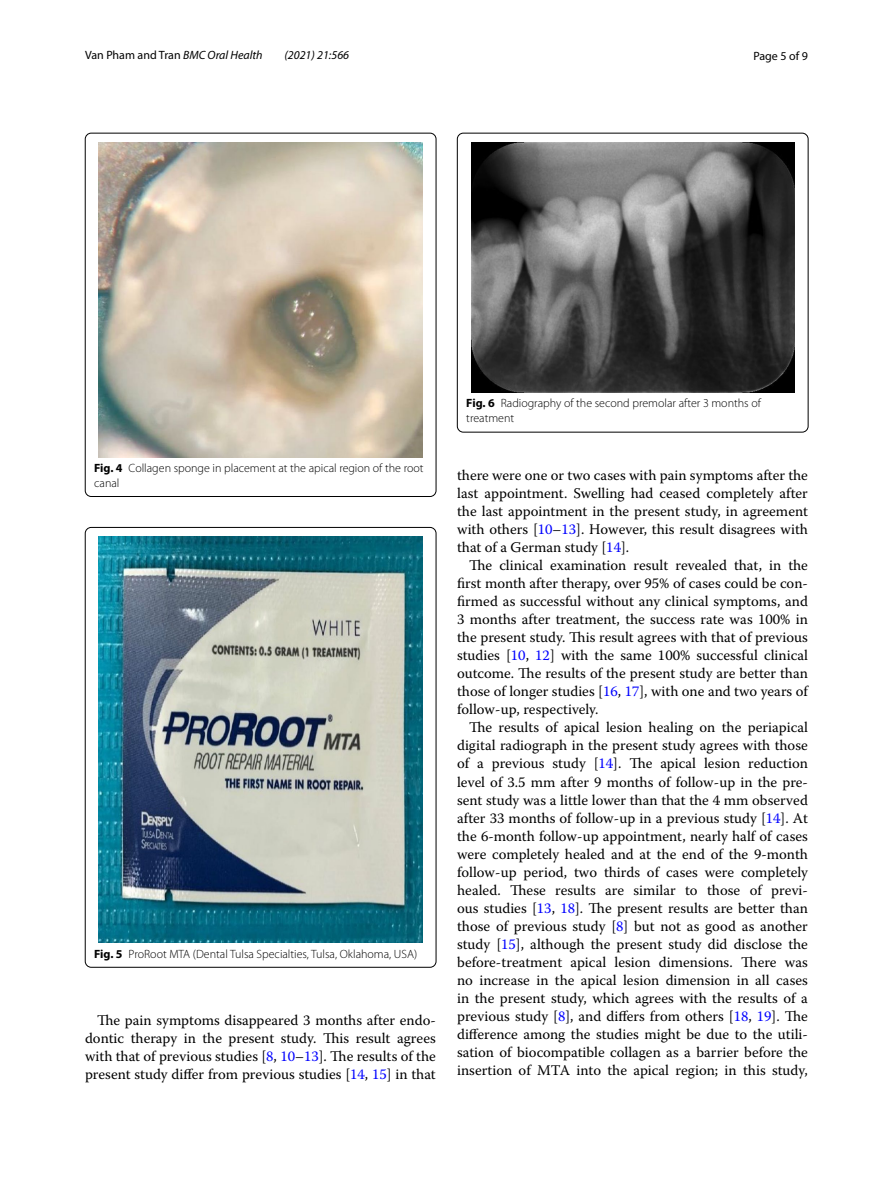
<style>
.page{position:relative;width:893px;height:1187px;background:#fff}
.page>*{position:absolute;margin:0;border:0;box-sizing:border-box;transform-origin:0 0}
.t1{font:14.7px/18px "Warnock Pro";color:#000;text-align:justify}
.t2{font:300 12px/15px "Myriad Pro";color:#000}
.t3{font:12px "Myriad Pro";color:#000}
.t4{font:italic 12px "Myriad Pro";color:#000}
.s1{font-style:italic}
.s2{font-weight:700}
.s3{color:#00f}
</style>
<div class="page">
<img style="left:99px;top:142px;width:323px;height:315px">
<div style="left:85px;top:133px;width:351px;height:363px;border:1px solid #000;border-radius:6px"></div>
<img style="left:99px;top:536px;width:323px;height:406px">
<div style="left:85px;top:527px;width:351px;height:440px;border:1px solid #000;border-radius:6px"></div>
<img style="left:471px;top:142px;width:323px;height:250px">
<div style="left:457px;top:133px;width:351px;height:299px;border:1px solid #000;border-radius:6px"></div>
<p class="t3" style="left:85px;top:48px;width:179px">Van Pham and Tran <span class="s1">BMC Oral Health</span></p>
<p class="t4" style="left:284px;top:48px;width:66px">(2021) 21:566</p>
<p class="t3" style="left:753px;top:48px;width:56px">Page 5 of 9</p>
<p class="t2" style="left:94px;top:461px;width:331px"><span class="s2">Fig. 4</span> Collagen sponge in placement at the apical region of the root canal</p>
<p class="t2" style="left:94px;top:946px;width:324px"><span class="s2">Fig. 5</span> ProRoot MTA (Dental Tulsa Specialties, Tulsa, Oklahoma, USA)</p>
<p class="t1" style="left:85px;top:1010px;width:352px;text-indent:12px">The pain symptoms disappeared 3 months after endo&shy;dontic therapy in the present study. This result agrees with that of previous studies [<span class="s3">8</span>, <span class="s3">10</span>–<span class="s3">13</span>]. The results of the present study differ from previous studies [<span class="s3">14</span>, <span class="s3">15</span>] in that</p>
<p class="t2" style="left:466px;top:396px;width:296px"><span class="s2">Fig. 6</span> Radiography of the second premolar after 3 months of treatment</p>
<p class="t1" style="left:457px;top:466px;width:352px">there were one or two cases with pain symptoms after the last appointment. Swelling had ceased completely after the last appointment in the present study, in agreement with others [<span class="s3">10</span>–<span class="s3">13</span>]. However, this result disagrees with that of a German study [<span class="s3">14</span>].</p>
<p class="t1" style="left:457px;top:556px;width:352px;text-indent:12px">The clinical examination result revealed that, in the first month after therapy, over 95% of cases could be con&shy;firmed as successful without any clinical symptoms, and 3 months after treatment, the success rate was 100% in the present study. This result agrees with that of previous studies [<span class="s3">10</span>, <span class="s3">12</span>] with the same 100% successful clinical outcome. The results of the present study are better than those of longer studies [<span class="s3">16</span>, <span class="s3">17</span>], with one and two years of follow-up, respectively.</p>
<p class="t1" style="left:457px;top:718px;width:352px;text-indent:12px">The results of apical lesion healing on the periapical digital radiograph in the present study agrees with those of a previous study [<span class="s3">14</span>]. The apical lesion reduction level of 3.5 mm after 9 months of follow-up in the pre&shy;sent study was a little lower than that the 4 mm observed after 33 months of follow-up in a previous study [<span class="s3">14</span>]. At the 6-month follow-up appointment, nearly half of cases were completely healed and at the end of the 9-month follow-up period, two thirds of cases were completely healed. These results are similar to those of previ&shy;ous studies [<span class="s3">13</span>, <span class="s3">18</span>]. The present results are better than those of previous study [<span class="s3">8</span>] but not as good as another study [<span class="s3">15</span>], although the present study did disclose the before-treatment apical lesion dimensions. There was no increase in the apical lesion dimension in all cases in the present study, which agrees with the results of a previous study [<span class="s3">8</span>], and differs from others [<span class="s3">18</span>, <span class="s3">19</span>]. The difference among the studies might be due to the utili&shy;sation of biocompatible collagen as a barrier before the insertion of MTA into the apical region; in this study,</p>
</div>
